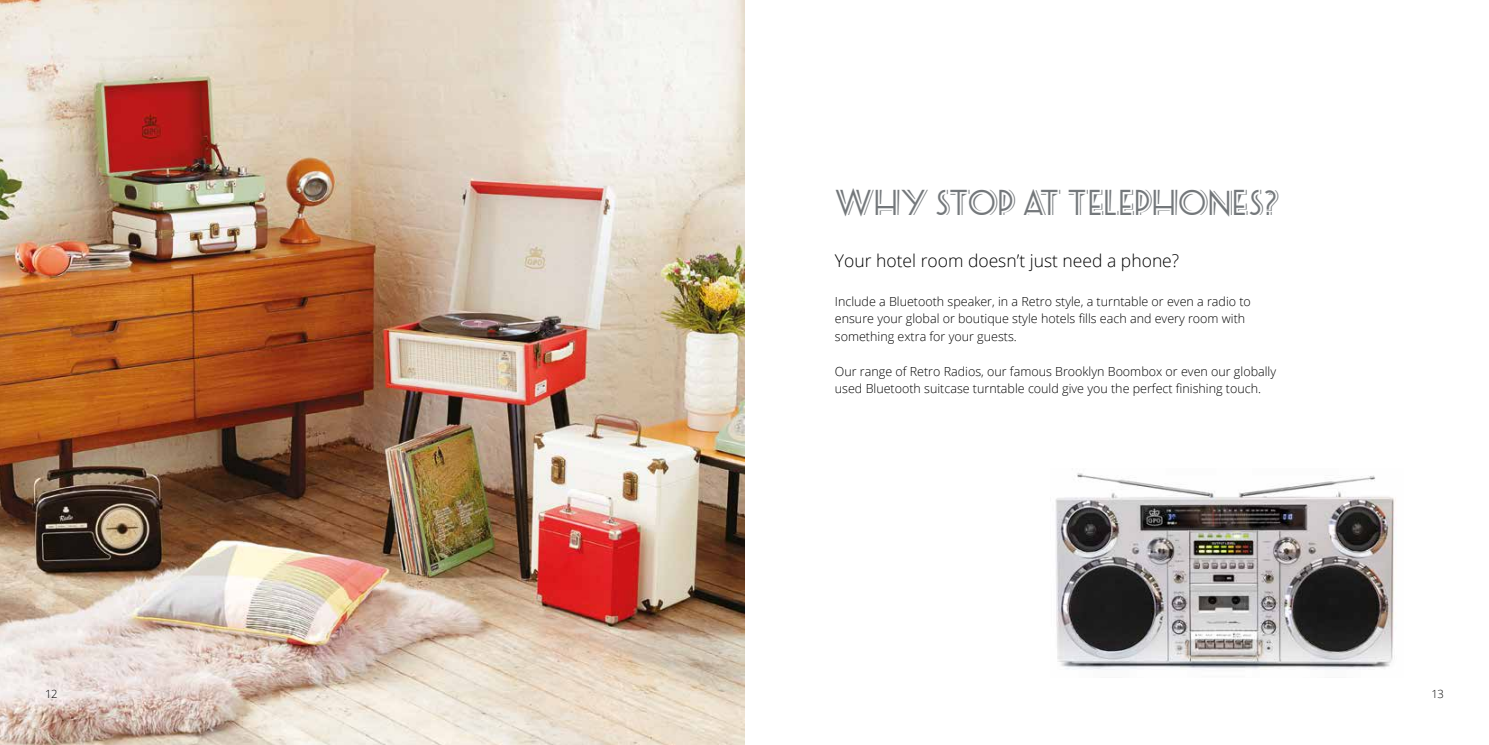
<style>
.page{position:relative;width:1489px;height:745px;background:#fff}
.page>*{position:absolute;margin:0;border:0;box-sizing:border-box;transform-origin:0 0}
.t1{font:28.75px "Seaside Resort NF";color:#74787b}
.t2{font:300 17.5px "Open Sans";color:#000}
.t3{font:300 12.5px/17.5px "Open Sans";color:#000}
.t4{font:300 11.25px "Open Sans";color:#000}
</style>
<div class="page">
<img style="left:0;top:0;width:744px;height:744px">
<img style="left:1055px;top:473px;width:341px;height:197px">
<h1 class="t1" style="left:834px;top:182px;width:446px">Why stop at telephones?</h1>
<h2 class="t2" style="left:834px;top:248px;width:346px">Your hotel room doesn’t just need a phone?</h2>
<p class="t3" style="left:834px;top:292px;width:417px">Include a Bluetooth speaker, in a Retro style, a turntable or even a radio to ensure your global or boutique style hotels fills each and every room with something extra for your guests.</p>
<p class="t3" style="left:834px;top:362px;width:443px">Our range of Retro Radios, our famous Brooklyn Boombox or even our globally used Bluetooth suitcase turntable could give you the perfect finishing touch.</p>
<p class="t4" style="left:45px;top:685px;width:14px">12</p>
<p class="t4" style="left:1431px;top:685px;width:14px">13</p>
</div>
